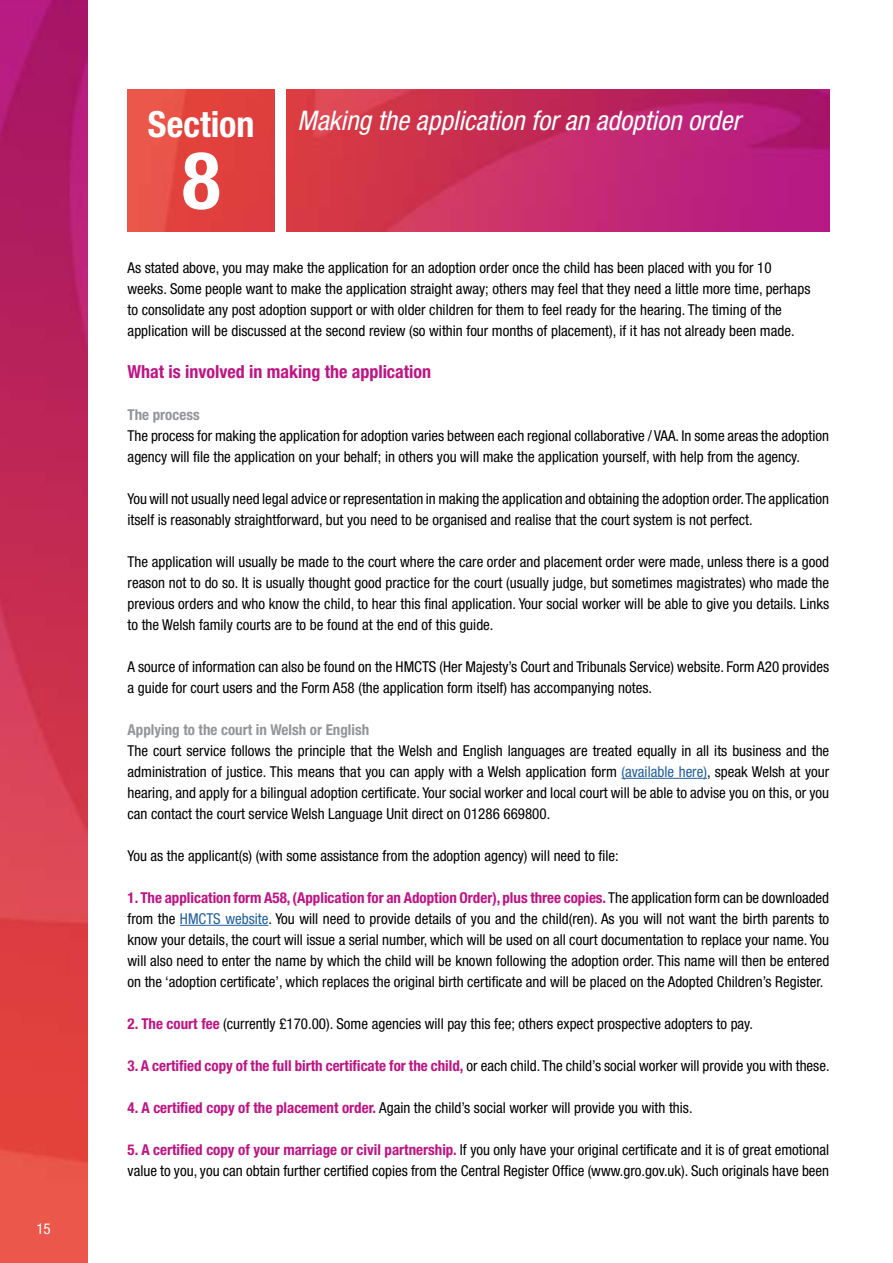
<style>
.page{position:relative;width:893px;height:1263px;background:#fff}
.page>*{position:absolute;margin:0;border:0;box-sizing:border-box;transform-origin:0 0}
.t1{font:700 condensed 79.5px "Helvetica Neue LT Std";color:#fff}
.t2{font:700 condensed 36px "Helvetica Neue LT Std";color:#fff}
.t3{font:italic condensed 27px "Helvetica Neue LT Std";color:#fff}
.t4{font:700 condensed 18px "Helvetica Neue LT Std";color:#be1384}
.t5{font:condensed 15px/21px "Helvetica Neue LT Std";color:#000}
.t6{font:700 condensed 15px "Helvetica Neue LT Std";color:#939598}
.t7{font:condensed 15px "Helvetica Neue LT Std";color:#fff}
.s1{color:#215e9e}
.s2{font-weight:700;color:#be1384}
</style>
<div class="page">
<img style="left:0;top:0;width:87px;height:1263px">
<hr style="left:621px;top:778px;width:86px;height:1px;background:#215e9e">
<hr style="left:180px;top:925px;width:88px;height:1px;background:#215e9e">
<img style="left:128px;top:89px;width:701px;height:142px">
<div style="left:275px;top:85px;width:10px;height:151px;background:#fff"></div>
<p class="t7" style="left:36px;top:1220px;width:16px">15</p>
<h2 class="t2" style="left:148px;top:102px;width:108px">Section</h2>
<h1 class="t1" style="left:182px;top:132px;width:40px">8</h1>
<h3 class="t3" style="left:298px;top:105px;width:444px">Making the application for an adoption order</h3>
<p class="t5" style="left:128px;top:257px;width:684px">As stated above, you may make the application for an adoption order once the child has been placed with you for 10 weeks. Some people want to make the application straight away; others may feel that they need a little more time, perhaps to consolidate any post adoption support or with older children for them to feel ready for the hearing. The timing of the application will be discussed at the second review (so within four months of placement), if it has not already been made.</p>
<p class="t4" style="left:128px;top:360px;width:305px">What is involved in making the application</p>
<p class="t6" style="left:128px;top:405px;width:74px">The process</p>
<p class="t5" style="left:128px;top:425px;width:703px">The process for making the application for adoption varies between each regional collaborative / VAA. In some areas the adoption agency will file the application on your behalf; in others you will make the application yourself, with help from the agency.</p>
<p class="t5" style="left:128px;top:488px;width:703px">You will not usually need legal advice or representation in making the application and obtaining the adoption order. The application itself is reasonably straightforward, but you need to be organised and realise that the court system is not perfect.</p>
<p class="t5" style="left:128px;top:551px;width:703px;text-align:justify">The application will usually be made to the court where the care order and placement order were made, unless there is a good reason not to do so. It is usually thought good practice for the court (usually judge, but sometimes magistrates) who made the previous orders and who know the child, to hear this final application. Your social worker will be able to give you details. Links to the Welsh family courts are to be found at the end of this guide.</p>
<p class="t5" style="left:128px;top:656px;width:703px">A source of information can also be found on the HMCTS (Her Majesty’s Court and Tribunals Service) website. Form A20 provides a guide for court users and the Form A58 (the application form itself) has accompanying notes.</p>
<p class="t6" style="left:128px;top:720px;width:243px">Applying to the court in Welsh or English</p>
<p class="t5" style="left:128px;top:740px;width:703px;text-align:justify">The court service follows the principle that the Welsh and English languages are treated equally in all its business and the administration of justice. This means that you can apply with a Welsh application form <span class="s1">(available here)</span>, speak Welsh at your hearing, and apply for a bilingual adoption certificate. Your social worker and local court will be able to advise you on this, or you can contact the court service Welsh Language Unit direct on 01286 669800.</p>
<p class="t5" style="left:128px;top:845px;width:493px">You as the applicant(s) (with some assistance from the adoption agency) will need to file:</p>
<p class="t5" style="left:128px;top:887px;width:703px;text-align:justify"><span class="s2">1. The application form A58, (Application for an Adoption Order), plus three copies.</span> The application form can be downloaded from the <span class="s1">HMCTS website</span>. You will need to provide details of you and the child(ren). As you will not want the birth parents to know your details, the court will issue a serial number, which will be used on all court documentation to replace your name. You will also need to enter the name by which the child will be known following the adoption order. This name will then be entered on the ‘adoption certificate’, which replaces the original birth certificate and will be placed on the Adopted Children’s Register.</p>
<p class="t5" style="left:128px;top:1013px;width:627px"><span class="s2">2. The court fee</span> (currently £170.00). Some agencies will pay this fee; others expect prospective adopters to pay.</p>
<p class="t5" style="left:128px;top:1055px;width:704px"><span class="s2">3. A certified copy of the full birth certificate for the child,</span> or each child. The child’s social worker will provide you with these.</p>
<p class="t5" style="left:128px;top:1097px;width:567px"><span class="s2">4. A certified copy of the placement order.</span> Again the child’s social worker will provide you with this.</p>
<p class="t5" style="left:128px;top:1139px;width:703px"><span class="s2">5. A certified copy of your marriage or civil partnership.</span> If you only have your original certificate and it is of great emotional value to you, you can obtain further certified copies from the Central Register Office (www.gro.gov.uk). Such originals have been</p>
</div>
